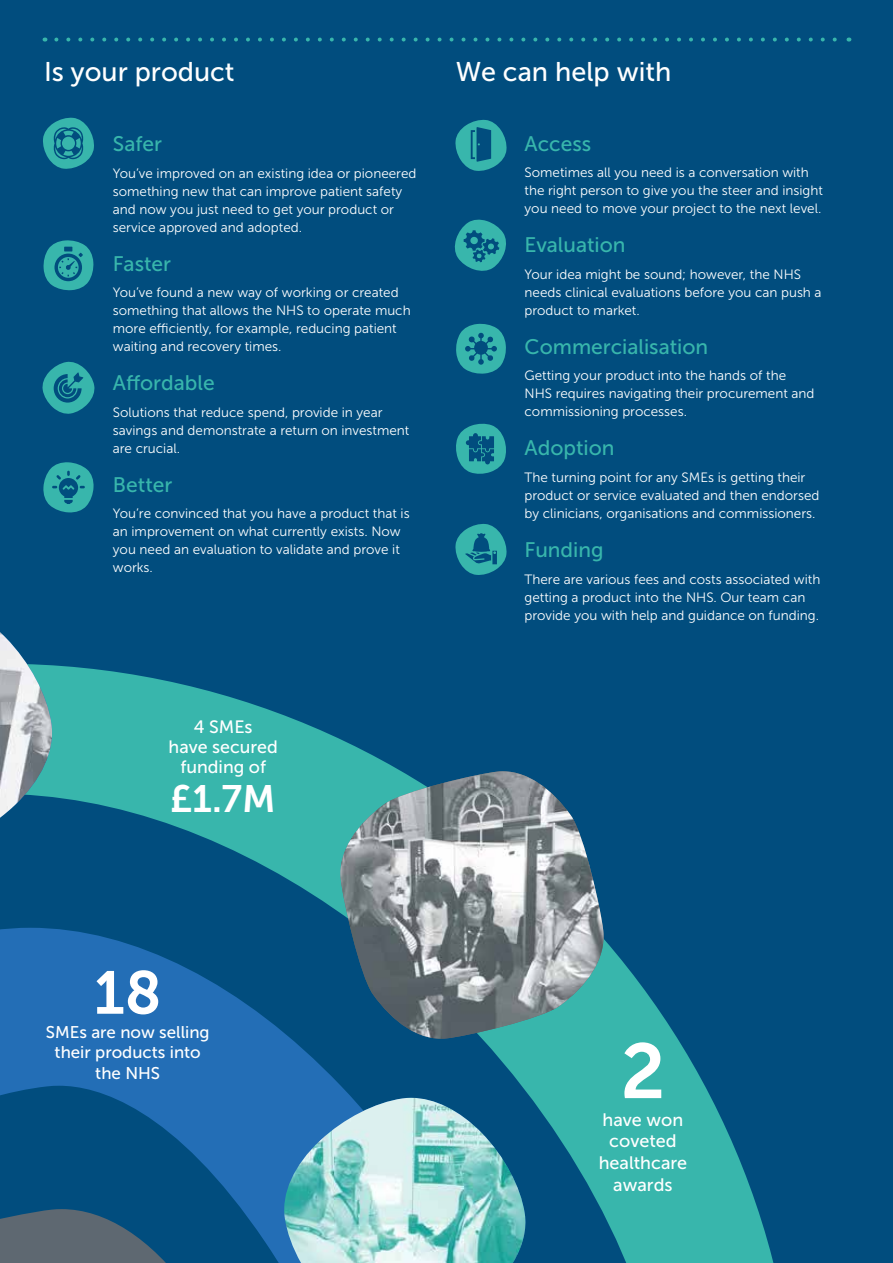
<style>
.page{position:relative;width:893px;height:1263px;background:#014d7e}
.page>*{position:absolute;margin:0;border:0;box-sizing:border-box;transform-origin:0 0}
.t1{font:77.25px "Museo Sans 700";color:#fff}
.t2{font:60.3px "Museo Sans 700";color:#fff}
.t3{font:37.95px "Museo Sans 700";color:#fff}
.t4{font:27px "Museo Sans 500";color:#fff}
.t5{font:21px "Museo Sans 500";color:#38b6ac}
.t6{font:18px/21.6px "Museo Sans 500";color:#fff;text-align:center}
.t7{font:17.85px/20.2px "Museo Sans 500";color:#fff;text-align:center}
.t8{font:16.95px/20.2px "Museo Sans 500";color:#fff;text-align:center}
.t9{font:13.5px/18px "Museo Sans 300";color:#fff}
</style>
<div class="page">
<svg style="left:27px;top:665px;width:747px;height:598px"></svg>
<svg style="left:0;top:928px;width:546px;height:335px;fill:#236eb6"></svg>
<svg style="left:0;top:1209px;width:255px;height:54px"></svg>
<svg style="left:281px;top:1095px;width:247px;height:168px"></svg>
<img style="left:282px;top:1098px;width:245px;height:165px">
<svg style="left:27px;top:665px;width:28px;height:190px"></svg>
<img style="left:0;top:632px;width:53px;height:186px">
<svg style="left:338px;top:769px;width:268px;height:272px"></svg>
<img style="left:339px;top:771px;width:266px;height:268px">
<svg style="left:56px;top:38px;width:793px;height:4px"></svg>
<svg style="left:43px;top:117px;width:51px;height:52px"></svg>
<svg style="left:43px;top:462px;width:51px;height:51px"></svg>
<svg style="left:456px;top:423px;width:50px;height:51px"></svg>
<svg style="left:455px;top:119px;width:52px;height:52px"></svg>
<svg style="left:454px;top:219px;width:52px;height:52px"></svg>
<svg style="left:456px;top:323px;width:50px;height:51px"></svg>
<svg style="left:455px;top:524px;width:52px;height:51px"></svg>
<svg style="left:42px;top:361px;width:53px;height:53px"></svg>
<svg style="left:43px;top:240px;width:51px;height:51px"></svg>
<h3 class="t4" style="left:44px;top:56px;width:192px">Is your product</h3>
<h3 class="t4" style="left:456px;top:56px;width:217px">We can help with</h3>
<h3 class="t5" style="left:113px;top:132px;width:51px">Safer</h3>
<p class="t9" style="left:113px;top:164px;width:305px">You’ve improved on an existing idea or pioneered something new that can improve patient safety and now you just need to get your product or service approved and adopted.</p>
<h3 class="t5" style="left:113px;top:252px;width:60px">Faster</h3>
<p class="t9" style="left:113px;top:283px;width:299px">You’ve found a new way of working or created something that allows the NHS to operate much more efficiently, for example, reducing patient waiting and recovery times.</p>
<h3 class="t5" style="left:113px;top:371px;width:103px">Affordable</h3>
<p class="t9" style="left:113px;top:403px;width:298px">Solutions that reduce spend, provide in year savings and demonstrate a return on investment are crucial.</p>
<h3 class="t5" style="left:113px;top:473px;width:61px">Better</h3>
<p class="t9" style="left:113px;top:504px;width:298px">You’re convinced that you have a product that is an improvement on what currently exists. Now you need an evaluation to validate and prove it works.</p>
<h3 class="t7" style="left:169px;top:717px;width:111px">4 SMEs<br>have secured funding of</h3>
<h3 class="t3" style="left:170px;top:778px;width:107px">£1.7M</h3>
<h2 class="t2" style="left:94px;top:959px;width:67px">18</h2>
<p class="t8" style="left:46px;top:1022px;width:165px">SMEs are now selling their products into the NHS</p>
<h3 class="t5" style="left:525px;top:132px;width:68px">Access</h3>
<p class="t9" style="left:525px;top:164px;width:300px">Sometimes all you need is a conversation with the right person to give you the steer and insight you need to move your project to the next level.</p>
<h3 class="t5" style="left:525px;top:234px;width:103px">Evaluation</h3>
<p class="t9" style="left:525px;top:265px;width:299px">Your idea might be sound; however, the NHS needs clinical evaluations before you can push a product to market.</p>
<h3 class="t5" style="left:525px;top:335px;width:185px">Commercialisation</h3>
<p class="t9" style="left:525px;top:367px;width:291px">Getting your product into the hands of the<br>NHS requires navigating their procurement and commissioning processes.</p>
<h3 class="t5" style="left:525px;top:437px;width:92px">Adoption</h3>
<p class="t9" style="left:525px;top:468px;width:296px">The turning point for any SMEs is getting their product or service evaluated and then endorsed by clinicians, organisations and commissioners.</p>
<h3 class="t5" style="left:525px;top:538px;width:81px">Funding</h3>
<p class="t9" style="left:525px;top:570px;width:297px">There are various fees and costs associated with getting a product into the NHS. Our team can provide you with help and guidance on funding.</p>
<h1 class="t1" style="left:621px;top:1028px;width:46px">2</h1>
<h3 class="t6" style="left:599px;top:1109px;width:90px">have won coveted healthcare awards</h3>
</div>
